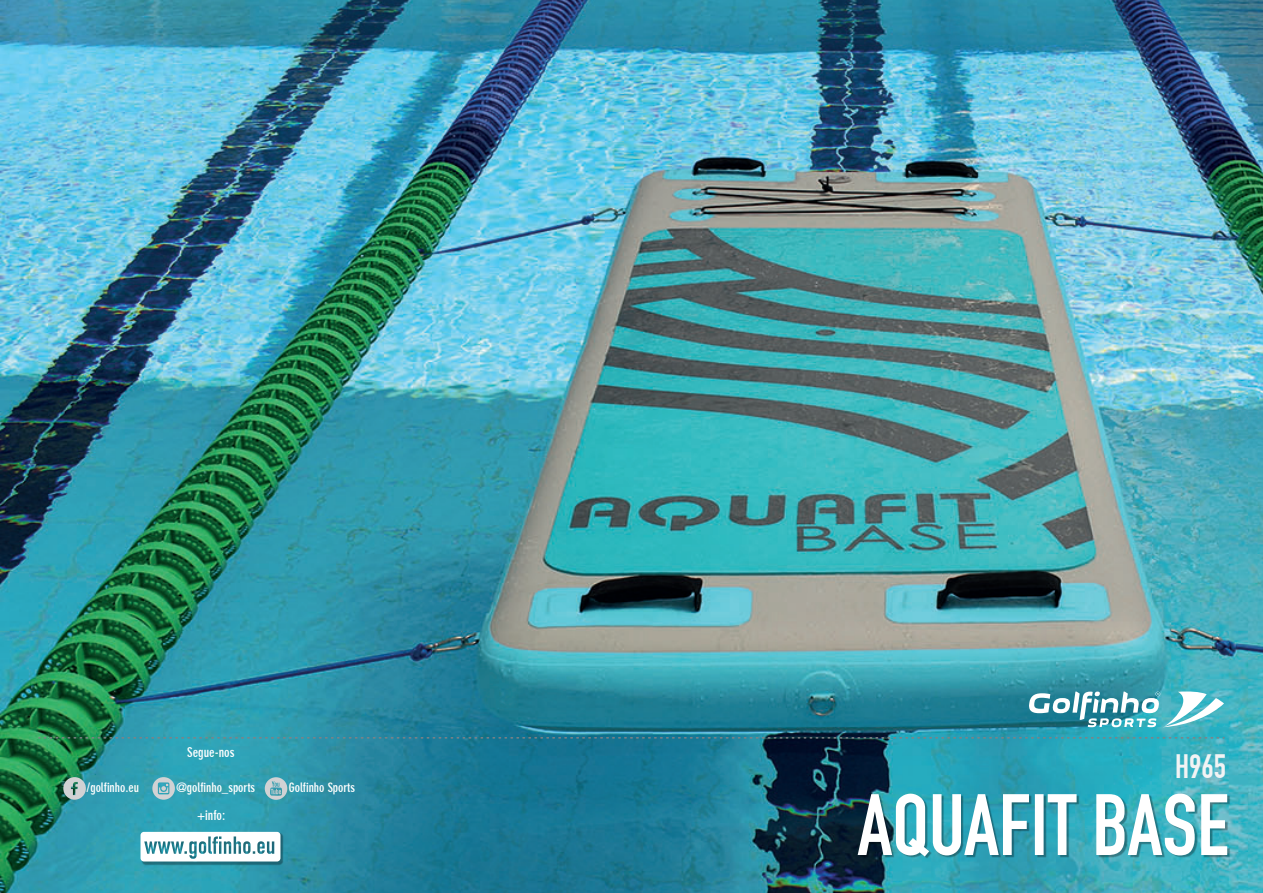
<style>
.page{position:relative;width:1263px;height:893px;background:#fff}
.page>*{position:absolute;margin:0;border:0;box-sizing:border-box;transform-origin:0 0}
.t1{font:85.5px "DIN Engschrift";color:#fff}
.t2{font:33.15px "DIN Engschrift";color:#f2f3f4}
.t3{font:700 condensed 13.5px "DIN Neuzeit Grotesk";color:#fff}
.t4{font:700 condensed 13.05px "DIN Neuzeit Grotesk";color:#fff}
</style>
<div class="page">
<img style="left:0;top:0;width:1263px;height:893px">
<img style="left:141px;top:833px;width:143px;height:32px">
<svg style="left:141px;top:832px;width:139px;height:29px"></svg>
<svg style="left:63px;top:777px;width:23px;height:23px"></svg>
<svg style="left:152px;top:777px;width:23px;height:23px"></svg>
<svg style="left:265px;top:777px;width:22px;height:23px"></svg>
<img style="left:858px;top:783px;width:374px;height:97px">
<svg style="left:39px;top:737px;width:1185px;height:2px;background:#3f8491"></svg>
<svg style="left:1028px;top:691px;width:196px;height:36px"></svg>
<p class="t3" style="left:187px;top:744px;width:49px">Segue-nos</p>
<p class="t4" style="left:87px;top:780px;width:54px">/golfinho.eu</p>
<p class="t4" style="left:176px;top:780px;width:80px">@golfinho_sports</p>
<p class="t4" style="left:289px;top:780px;width:68px">Golfinho Sports</p>
<p class="t3" style="left:197px;top:808px;width:30px">+info:</p>
<h2 class="t2" style="left:1175px;top:747px;width:53px">H965</h2>
<h1 class="t1" style="left:857px;top:775px;width:373px">AQUAFIT BASE</h1>
</div>
